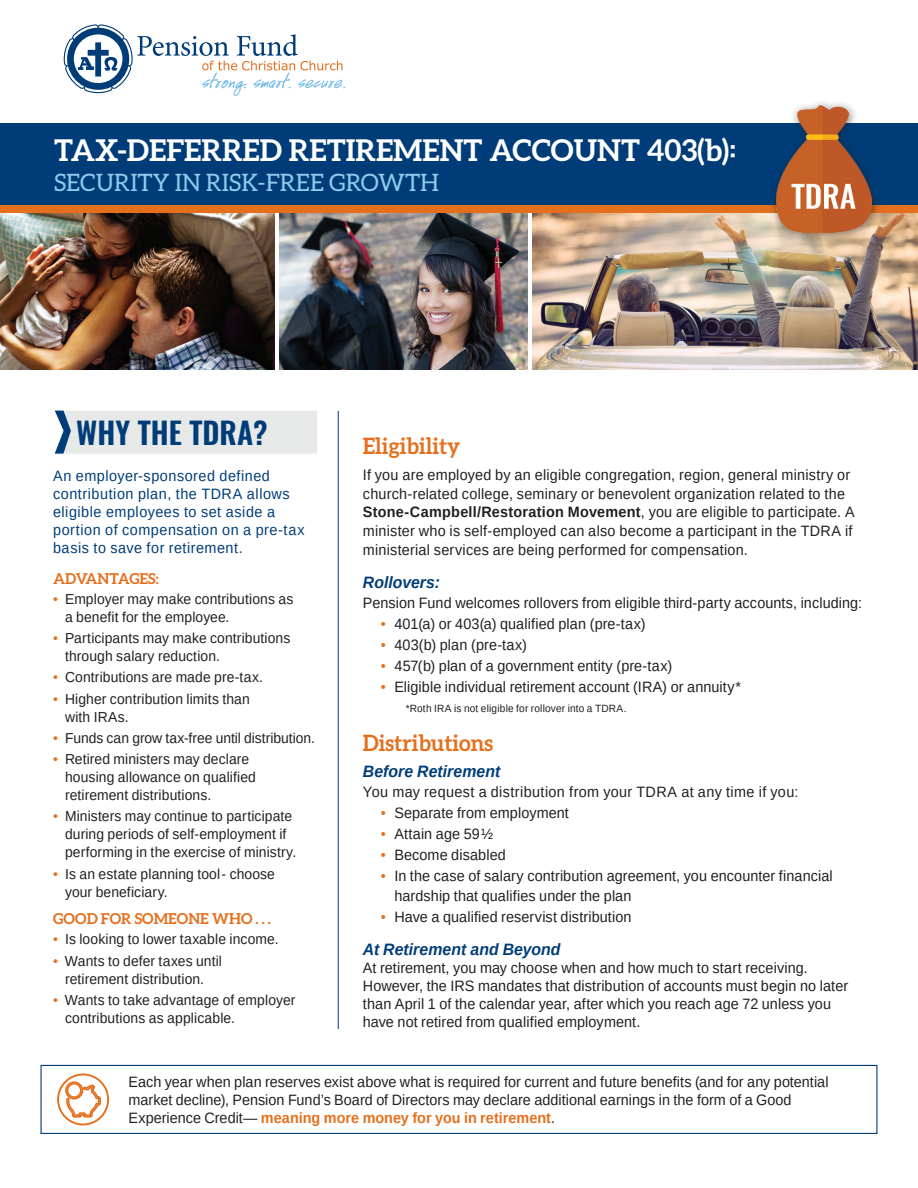
<style>
.page{position:relative;width:918px;height:1188px;background:#fff}
.page>*{position:absolute;margin:0;border:0;box-sizing:border-box;transform-origin:0 0}
.t1{font:700 30px "Aleo";color:#fff}
.t2{font:600 30px "Oswald";color:#003d78}
.t3{font:24px "Aleo";color:#93c9ec}
.t4{font:700 22.5px "Aleo";color:#e4701e;scale:.96 1}
.t5{font:italic 700 16.5px "Arimo";color:#003d78;scale:.96 1}
.t6{font:15px/18.8px "Arimo";letter-spacing:.01em;color:#231f20;scale:.96 1}
.t7{font:15px/18px "Arimo";letter-spacing:.035em;color:#003d78;scale:.96 1}
.t8{font:700 15px "Aleo";color:#e4701e}
.t9{font:14.4px/18px "Arimo";letter-spacing:.01em;color:#231f20;scale:.96 1}
.t10{font:10.5px "Arimo";letter-spacing:.02em;color:#231f20;scale:.96 1}
.s1{font-family:"Oswald";font-weight:400}
.s2{color:#e4701e}
.s3{font-weight:700}
.s4{font-weight:700;color:#e4701e}
</style>
<div class="page">
<hr style="left:338px;top:411px;width:1px;height:618px;background:#194f88">
<svg style="left:54px;top:410px;width:263px;height:45px"></svg>
<img style="left:0;top:213px;width:275px;height:157px">
<img style="left:279px;top:213px;width:639px;height:157px">
<hr style="left:529px;top:210px;width:3px;height:161px;background:#fff">
<div style="left:0;top:132px;width:918px;height:81px;background:#e4701e"></div>
<div style="left:0;top:123px;width:918px;height:81px;background:#003d78"></div>
<div style="left:769px;top:98px;width:113px;height:145px;background:#231f20;opacity:.64"></div>
<img style="left:777px;top:106px;width:95px;height:127px">
<div style="left:40px;top:1065px;width:838px;height:69px;border:1px solid #003d78"></div>
<div style="left:57px;top:1074px;width:52px;height:51px;border:2px solid #e4701e;border-radius:50%"></div>
<svg style="left:64px;top:1081px;width:38px;height:37px"></svg>
<svg style="left:64px;top:24px;width:281px;height:72px"></svg>
<h1 class="t1" style="left:54px;top:133px;width:683px">TAX-DEFERRED RETIREMENT ACCOUNT 403(b)<span class="s1">:</span></h1>
<h2 class="t3" style="left:54px;top:169px;width:387px">SECURITY IN RISK-FREE GROWTH</h2>
<h1 class="t2" style="left:76px;top:412px;width:193px">WHY THE TDRA?</h1>
<p class="t7" style="left:53px;top:467px;width:263px">An employer-sponsored defined contribution plan, the TDRA allows eligible employees to set aside a portion of compensation on a pre-tax basis to save for retirement.</p>
<p class="t8" style="left:53px;top:570px;width:107px">ADVANTAGES:</p>
<p class="t9" style="left:65px;top:590px;width:239px;text-indent:-12px"><span class="s2">•</span> Employer may make contributions as a benefit for the employee.</p>
<p class="t9" style="left:65px;top:629px;width:236px;text-indent:-12px"><span class="s2">•</span> Participants may make contributions through salary reduction.</p>
<p class="t9" style="left:53px;top:668px;width:220px"><span class="s2">•</span> Contributions are made pre-tax.</p>
<p class="t9" style="left:65px;top:690px;width:194px;text-indent:-12px"><span class="s2">•</span> Higher contribution limits than with IRAs.</p>
<p class="t9" style="left:53px;top:729px;width:274px"><span class="s2">•</span> Funds can grow tax-free until distribution.</p>
<p class="t9" style="left:65px;top:750px;width:200px;text-indent:-12px"><span class="s2">•</span> Retired ministers may declare housing allowance on qualified retirement distributions.</p>
<p class="t9" style="left:65px;top:807px;width:242px;text-indent:-12px"><span class="s2">•</span> Ministers may continue to participate during periods of self-employment if performing in the exercise of ministry.</p>
<p class="t9" style="left:65px;top:865px;width:220px;text-indent:-12px"><span class="s2">•</span> Is an estate planning tool- choose your beneficiary.</p>
<p class="t8" style="left:53px;top:910px;width:219px">GOOD FOR SOMEONE WHO . . .</p>
<p class="t9" style="left:53px;top:931px;width:236px"><span class="s2">•</span> Is looking to lower taxable income.</p>
<p class="t9" style="left:53px;top:952px;width:177px;text-align:center"><span class="s2">•</span> Wants to defer taxes until retirement distribution.</p>
<p class="t9" style="left:65px;top:991px;width:241px;text-indent:-12px"><span class="s2">•</span> Wants to take advantage of employer contributions as applicable.</p>
<h3 class="t4" style="left:363px;top:433px;width:103px">Eligibility</h3>
<p class="t6" style="left:363px;top:465px;width:514px">If you are employed by an eligible congregation, region, general ministry or church-related college, seminary or benevolent organization related to the <span class="s3">Stone-Campbell/Restoration Movement</span>, you are eligible to participate. A minister who is self-employed can also become a participant in the TDRA if ministerial services are being performed for compensation.</p>
<p class="t5" style="left:363px;top:571px;width:82px">Rollovers:</p>
<p class="t6" style="left:363px;top:593px;width:521px">Pension Fund welcomes rollovers from eligible third-party accounts, including:</p>
<p class="t6" style="left:381px;top:614px;width:277px"><span class="s2">•</span> 401(a) or 403(a) qualified plan (pre-tax)</p>
<p class="t6" style="left:381px;top:635px;width:154px"><span class="s2">•</span> 403(b) plan (pre-tax)</p>
<p class="t6" style="left:381px;top:656px;width:305px"><span class="s2">•</span> 457(b) plan of a government entity (pre-tax)</p>
<p class="t6" style="left:381px;top:677px;width:377px"><span class="s2">•</span> Eligible individual retirement account (IRA) or annuity*</p>
<h3 class="t4" style="left:363px;top:729px;width:137px">Distributions</h3>
<p class="t5" style="left:363px;top:760px;width:145px">Before Retirement</p>
<p class="t6" style="left:363px;top:782px;width:455px">You may request a distribution from your TDRA at any time if you:</p>
<p class="t6" style="left:381px;top:803px;width:197px"><span class="s2">•</span> Separate from employment</p>
<p class="t6" style="left:381px;top:824px;width:119px"><span class="s2">•</span> Attain age 59½</p>
<p class="t6" style="left:381px;top:845px;width:132px"><span class="s2">•</span> Become disabled</p>
<p class="t6" style="left:394px;top:866px;width:458px;line-height:20px;text-indent:-13px"><span class="s2">•</span> In the case of salary contribution agreement, you encounter financial hardship that qualifies under the plan</p>
<p class="t6" style="left:381px;top:907px;width:263px"><span class="s2">•</span> Have a qualified reservist distribution</p>
<p class="t5" style="left:363px;top:938px;width:207px">At Retirement and Beyond</p>
<p class="t6" style="left:363px;top:958px;width:507px;line-height:18.1px">At retirement, you may choose when and how much to start receiving.<br>However, the IRS mandates that distribution of accounts must begin no later than April 1 of the calendar year, after which you reach age 72 unless you have not retired from qualified employment.</p>
<p class="t10" style="left:406px;top:702px;width:232px">*Roth IRA is not eligible for rollover into a TDRA.</p>
<p class="t6" style="left:129px;top:1073px;width:731px;line-height:18px">Each year when plan reserves exist above what is required for current and future benefits (and for any potential market decline), Pension Fund’s Board of Directors may declare additional earnings in the form of a Good<br>Experience Credit— <span class="s4">meaning more money for you in retirement</span>.</p>
</div>
